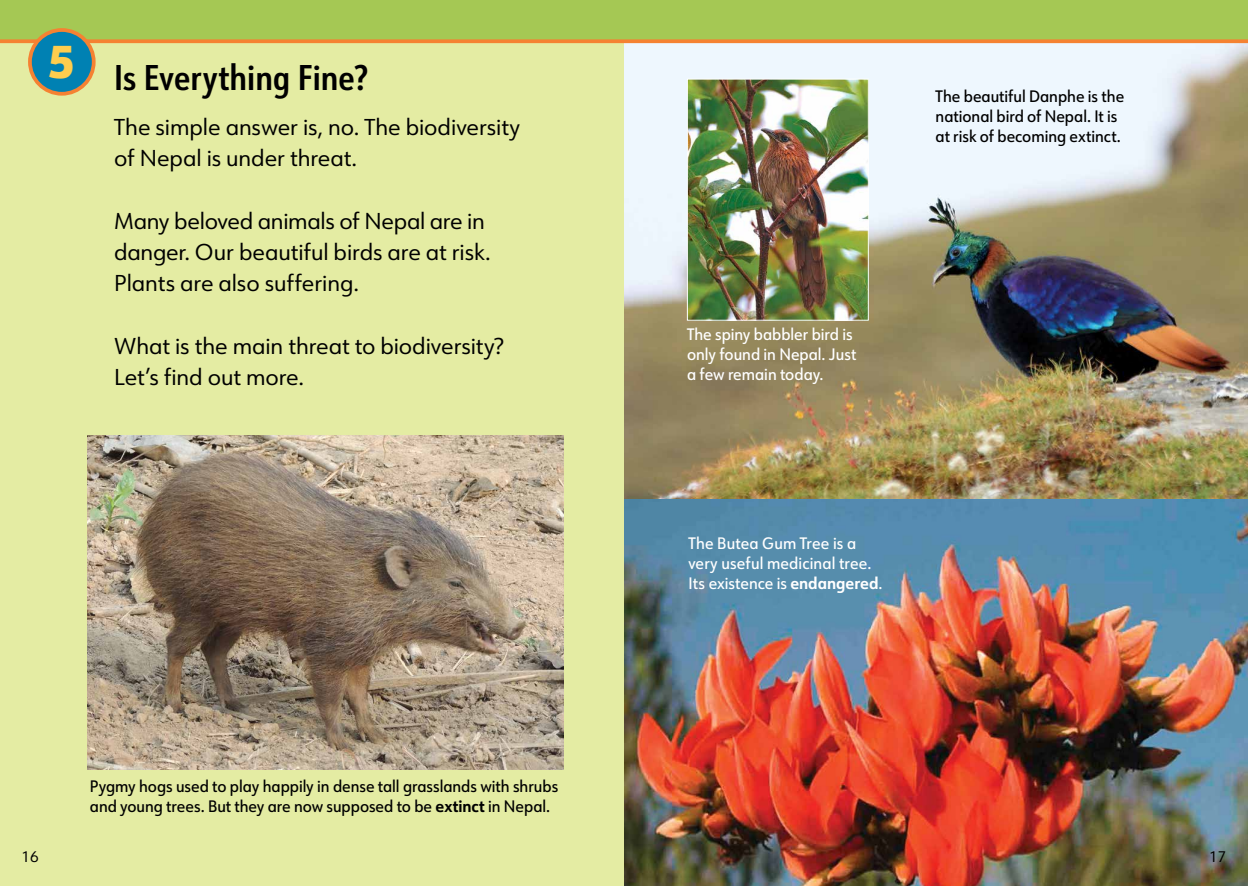
<style>
.page{position:relative;width:1248px;height:886px;background:#fff}
.page>*{position:absolute;margin:0;border:0;box-sizing:border-box;transform-origin:0 0}
.t1{font:800 45px "URW Form";color:#ffcd4e}
.t2{font:600 35px "URW Form Cond";letter-spacing:-.015em;color:#000}
.t3{font:22.5px/31.2px "URW Form";letter-spacing:-.005em;color:#000}
.t4{font:500 16.25px/20px "URW Form";color:#000;scale:.93 1}
.t5{font:500 16.25px/20px "URW Form";color:#fff;scale:.93 1}
.t6{font:15px "URW Form";color:#000}
.s1{font-weight:700}
</style>
<div class="page">
<div style="left:0;top:34px;width:1247px;height:852px;background:#e4eca3"></div>
<img style="left:87px;top:436px;width:476px;height:334px">
<img style="left:624px;top:43px;width:623px;height:456px">
<div style="left:0;top:0;width:1247px;height:39px;background:#a5c854"></div>
<svg style="left:0;top:39px;width:1247px;height:4px;fill:#f58232"></svg>
<div style="left:30px;top:30px;width:64px;height:64px;background:#0081b3;border-radius:50%"></div>
<div style="left:28px;top:28px;width:68px;height:68px;border:4px solid #f58232;border-radius:50%"></div>
<img style="left:624px;top:499px;width:623px;height:387px">
<img style="left:689px;top:81px;width:177px;height:238px">
<div style="left:687px;top:79px;width:181px;height:242px;border:1px solid #fff"></div>
<h1 class="t1" style="left:49px;top:29px;width:27px">5</h1>
<h2 class="t2" style="left:114px;top:53px;width:256px">Is Everything Fine?</h2>
<p class="t3" style="left:114px;top:110px;width:407px">The simple answer is, no. The biodiversity of Nepal is under threat.</p>
<p class="t3" style="left:114px;top:204px;width:378px">Many beloved animals of Nepal are in danger. Our beautiful birds are at risk.<br>Plants are also suffering.</p>
<p class="t3" style="left:114px;top:329px;width:391px">What is the main threat to biodiversity?<br>Let’s find out more.</p>
<p class="t5" style="left:687px;top:324px;width:183px">The spiny babbler bird is only found in Nepal. Just a few remain today.</p>
<p class="t4" style="left:935px;top:86px;width:204px">The beautiful Danphe is the national bird of Nepal. It is at risk of becoming extinct.</p>
<p class="t5" style="left:688px;top:533px;width:210px">The Butea Gum Tree is a very useful medicinal tree.<br>Its existence is <span class="s1">endangered</span>.</p>
<p class="t4" style="left:90px;top:775px;width:505px">Pygmy hogs used to play happily in dense tall grasslands with shrubs and young trees. But they are now supposed to be <span class="s1">extinct</span> in Nepal.</p>
<p class="t6" style="left:22px;top:846px;width:19px">16</p>
<p class="t6" style="left:1208px;top:846px;width:19px">17</p>
</div>
